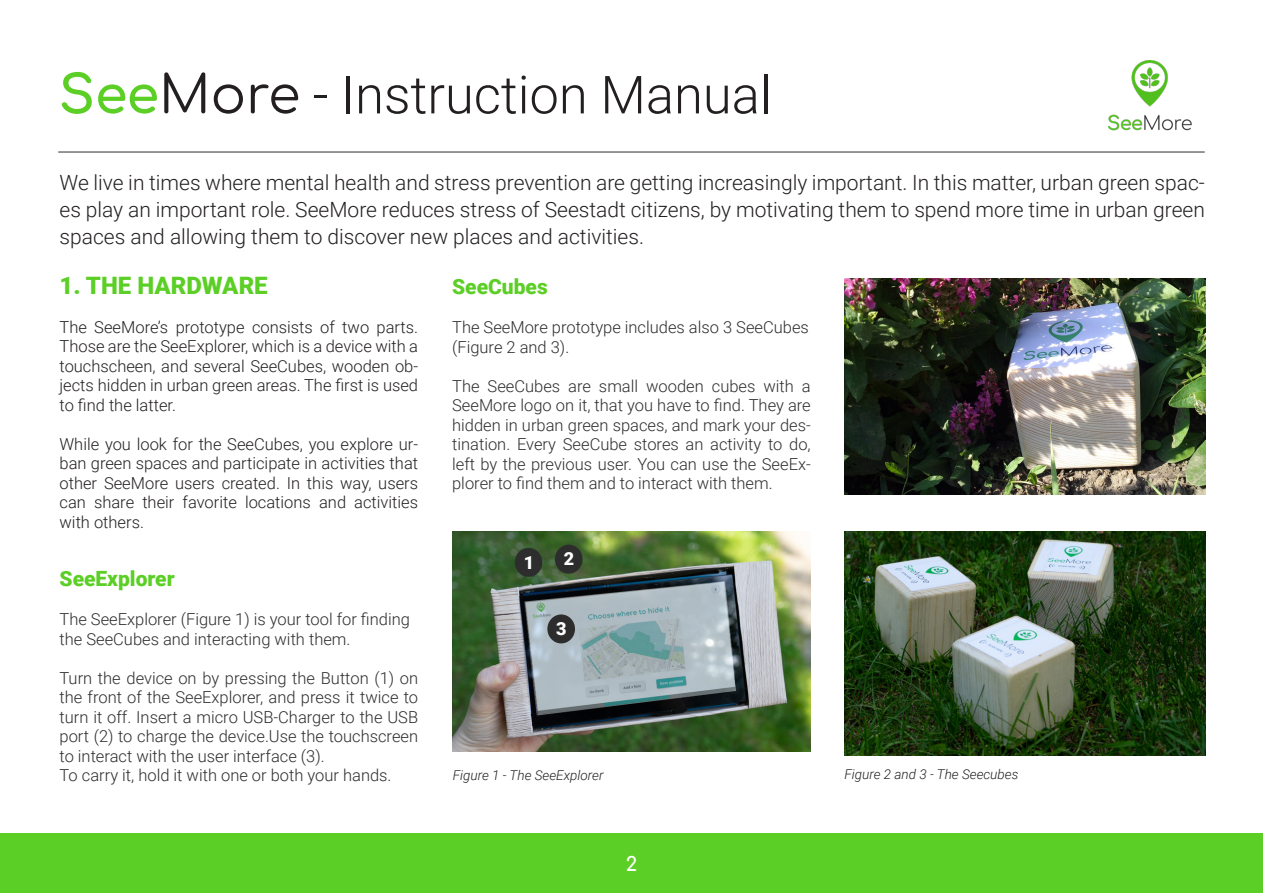
<style>
.page{position:relative;width:1263px;height:893px;background:#fff}
.page>*{position:absolute;margin:0;border:0;box-sizing:border-box;transform-origin:0 0}
.t1{font:300 52.5px "Roboto";color:#231f20}
.t2{font:900 24px "Roboto";color:#5bcf25}
.t3{font:300 21px/27px "Roboto";color:#231f20;text-align:justify}
.t4{font:900 21px "Roboto";color:#5bcf25}
.t5{font:700 19.5px "Comfortaa";color:#fff}
.t6{font:900 18px "Roboto";color:#fff}
.t7{font:300 16.5px/19.5px "Roboto";color:#2d2d2d}
.t8{font:300 16.5px/19.5px "Roboto";color:#231f20;text-align:justify}
.t9{font:italic 300 13.5px "Roboto";color:#231f20}
.s1{font-family:"Comfortaa";font-weight:700;color:#5bcf25}
.s2{font-family:"Comfortaa";font-weight:400}
</style>
<div class="page">
<div style="left:1px;top:833px;width:1262px;height:60px;background:#5bcf25"></div>
<img style="left:1108px;top:60px;width:84px;height:71px">
<hr style="left:59px;top:152px;width:1145px;height:1px;background:#2d2d2d">
<img style="left:453px;top:531px;width:358px;height:220px">
<img style="left:844px;top:531px;width:361px;height:224px">
<div style="left:515px;top:548px;width:27px;height:29px;background:#2d2d2d;border-radius:50%"></div>
<div style="left:555px;top:545px;width:27px;height:29px;background:#2d2d2d;border-radius:50%"></div>
<div style="left:547px;top:614px;width:28px;height:29px;background:#2d2d2d;border-radius:50%"></div>
<img style="left:845px;top:278px;width:360px;height:216px">
<h1 class="t1" style="left:59px;top:58px;width:714px"><span class="s1">See</span><span class="s2">More</span> - Instruction Manual</h1>
<p class="t3" style="left:60px;top:168px;width:1147px">We live in times where mental health and stress prevention are getting increasingly important. In this matter, urban green spac&shy;es play an important role. SeeMore reduces stress of Seestadt citizens, by motivating them to spend more time in urban green spaces and allowing them to discover new places and activities.</p>
<p class="t4" style="left:452px;top:272px;width:97px">SeeCubes</p>
<p class="t7" style="left:452px;top:317px;width:358px">The SeeMore prototype includes also 3 SeeCubes (Figure 2 and 3).</p>
<p class="t7" style="left:452px;top:375px;width:360px;text-align:justify">The SeeCubes are small wooden cubes with a SeeMore logo on it, that you have to find. They are hidden in urban green spaces, and mark your des&shy;tination. Every SeeCube stores an activity to do, left by the previous user. You can use the SeeEx&shy;plorer to find them and to interact with them.</p>
<h2 class="t2" style="left:60px;top:269px;width:210px">1. THE HARDWARE</h2>
<p class="t8" style="left:60px;top:317px;width:360px">The SeeMore’s prototype consists of two parts.<br>Those are the SeeExplorer, which is a device with a touchscheen, and several SeeCubes, wooden ob&shy;jects hidden in urban green areas. The first is used to find the latter.</p>
<p class="t8" style="left:60px;top:434px;width:360px">While you look for the SeeCubes, you explore ur&shy;ban green spaces and participate in activities that other SeeMore users created. In this way, users can share their favorite locations and activities with others.</p>
<p class="t4" style="left:60px;top:564px;width:117px">SeeExplorer</p>
<p class="t7" style="left:60px;top:609px;width:352px">The SeeExplorer (Figure 1) is your tool for finding the SeeCubes and interacting with them.</p>
<p class="t7" style="left:60px;top:668px;width:360px">Turn the device on by pressing the Button (1) on the front of the SeeExplorer, and press it twice to turn it off. Insert a micro USB-Charger to the USB port (2) to charge the device.Use the touchscreen to interact with the user interface (3).<br>To carry it, hold it with one or both your hands.</p>
<p class="t6" style="left:524px;top:550px;width:12px">1</p>
<p class="t6" style="left:564px;top:546px;width:12px">2</p>
<p class="t6" style="left:556px;top:616px;width:12px">3</p>
<p class="t9" style="left:453px;top:766px;width:152px">Figure 1 - The SeeExplorer</p>
<p class="t9" style="left:844px;top:764px;width:175px">Figure 2 and 3 - The Seecubes</p>
<p class="t5" style="left:626px;top:846px;width:13px">2</p>
</div>
